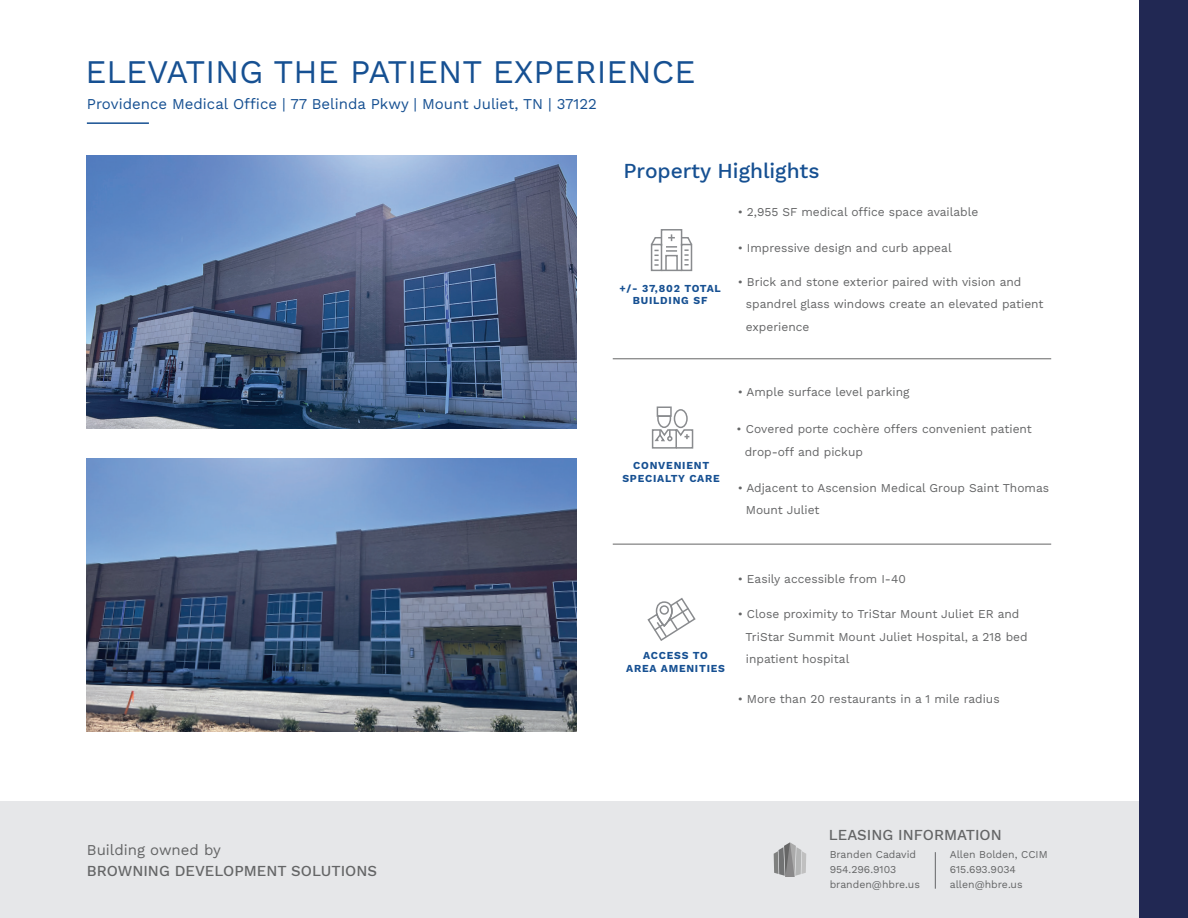
<style>
.page{position:relative;width:1188px;height:918px;background:#fff}
.page>*{position:absolute;margin:0;border:0;box-sizing:border-box;transform-origin:0 0}
.t1{font:33px "Work Sans";color:#165092}
.t2{font:500 21px "Work Sans";color:#165092}
.t3{font:15px "Work Sans";color:#165092}
.t4{font:500 15px "Work Sans";color:#646566}
.t5{font:15px "Work Sans";color:#646566}
.t6{font:12px/22.5px "Work Sans";color:#646566}
.t7{font:10.5px/15px "Work Sans";color:#646566}
.t8{font:700 10.5px/12.6px "Work Sans";letter-spacing:.075em;color:#165092;text-align:center}
</style>
<div class="page">
<hr style="left:613px;top:359px;width:438px;height:1px;background:#646566">
<div style="left:661px;top:229px;width:21px;height:17px;border:2px solid #898b8e"></div>
<svg style="left:650px;top:234px;width:43px;height:37px"></svg>
<hr style="left:613px;top:544px;width:438px;height:1px;background:#646566">
<svg style="left:647px;top:598px;width:49px;height:43px"></svg>
<img style="left:87px;top:155px;width:489px;height:273px">
<hr style="left:87px;top:122px;width:62px;height:2px;background:#165092">
<img style="left:87px;top:459px;width:489px;height:272px">
<div style="left:657px;top:407px;width:15px;height:10px;border:2px solid #898b8e"></div>
<div style="left:674px;top:409px;width:14px;height:19px;border:2px solid #898b8e;border-radius:50%"></div>
<svg style="left:651px;top:415px;width:43px;height:34px"></svg>
<div style="left:0;top:801px;width:1188px;height:117px;background:#e6e7e9"></div>
<svg style="left:774px;top:842px;width:32px;height:35px"></svg>
<div style="left:1139px;top:0;width:49px;height:918px;background:#212853"></div>
<h1 class="t1" style="left:85px;top:47px;width:612px">ELEVATING THE PATIENT EXPERIENCE</h1>
<p class="t3" style="left:87px;top:93px;width:512px">Providence Medical Office | 77 Belinda Pkwy | Mount Juliet, TN | 37122</p>
<h2 class="t2" style="left:623px;top:155px;width:198px">Property Highlights</h2>
<p class="t6" style="left:738px;top:200px;width:242px">• 2,955 SF medical office space available</p>
<p class="t5" style="left:87px;top:838px;width:136px">Building owned by</p>
<p class="t4" style="left:87px;top:859px;width:292px">BROWNING DEVELOPMENT SOLUTIONS</p>
<p class="t8" style="left:620px;top:282px;width:103px">+/- 37,802 TOTAL<br>BUILDING SF</p>
<p class="t6" style="left:738px;top:236px;width:215px">• Impressive design and curb appeal</p>
<p class="t6" style="left:746px;top:270px;width:299px;text-indent:-8px">• Brick and stone exterior paired with vision and spandrel glass windows create an elevated patient experience</p>
<p class="t8" style="left:622px;top:459px;width:99px">CONVENIENT<br>SPECIALTY CARE</p>
<p class="t6" style="left:738px;top:380px;width:173px">• Ample surface level parking</p>
<p class="t6" style="left:745px;top:417px;width:289px;text-indent:-8px">• Covered porte cochère offers convenient patient drop-off and pickup</p>
<p class="t6" style="left:746px;top:476px;width:305px;text-indent:-8px">• Adjacent to Ascension Medical Group Saint Thomas<br>Mount Juliet</p>
<p class="t8" style="left:626px;top:649px;width:100px">ACCESS TO<br>AREA AMENITIES</p>
<p class="t6" style="left:738px;top:567px;width:170px">• Easily accessible from I-40</p>
<p class="t6" style="left:746px;top:602px;width:284px;text-indent:-8px">• Close proximity to TriStar Mount Juliet ER and<br>TriStar Summit Mount Juliet Hospital, a 218 bed inpatient hospital</p>
<p class="t6" style="left:738px;top:687px;width:264px">• More than 20 restaurants in a 1 mile radius</p>
<p class="t4" style="left:829px;top:824px;width:174px">LEASING INFORMATION</p>
<p class="t7" style="left:830px;top:847px;width:92px">Branden Cadavid<br>954.296.9103 branden@hbre.us</p>
<p class="t7" style="left:950px;top:847px;width:99px">Allen Bolden, CCIM<br>615.693.9034 allen@hbre.us</p>
</div>
